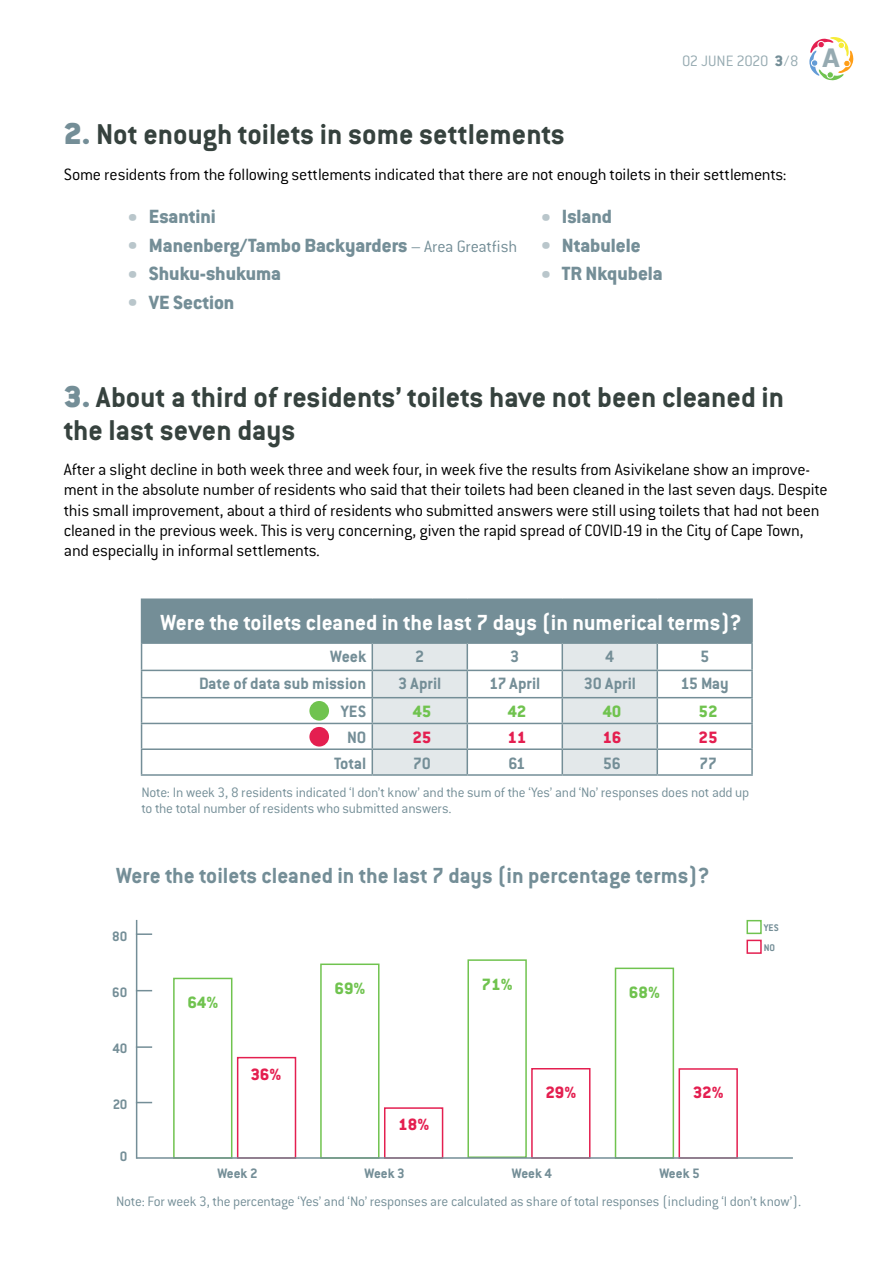
<style>
.page{position:relative;width:893px;height:1263px;background:#fff}
.page>*{position:absolute;margin:0;border:0;box-sizing:border-box;transform-origin:0 0}
.t1{font:700 31.5px/33px "Conduit ITC";color:#36423e}
.t2{font:700 24px "Conduit ITC";color:#748e97}
.t3{font:700 24px "Conduit ITC";color:#fff}
.t4{font:800 21px "Conduit ITC";color:#748e97}
.t5{font:300 18px/20.2px "Conduit ITC";letter-spacing:-.015em;color:#000}
.t6{font:700 18px "Conduit ITC";color:#748e97}
.t7{font:800 18px "Conduit ITC";color:#70c34f}
.t8{font:800 18px "Conduit ITC";color:#e41f50}
.t9{font:300 16.5px "Conduit ITC";letter-spacing:-.03em;color:#96aab1}
.t10{font:300 15px/16.5px "Conduit ITC";letter-spacing:-.015em;color:#748e97}
.t11{font:700 15px "Conduit ITC";color:#748e97}
.t12{font:700 10.65px/19.8px "Conduit ITC";color:#748e97}
.s1{font-weight:800;color:#748e97}
.s2{font-family:"Verdana";font-weight:700;font-size:25.2px}
.s3{font-weight:900;font-size:33px;color:#748e97}
.s4{color:#b9c6cb}
.s5{font-weight:300;font-size:18px}
</style>
<div class="page">
<svg style="left:809px;top:37px;width:45px;height:43px"></svg>
<div style="left:142px;top:599px;width:610px;height:44px;background:#748e97"></div>
<svg style="left:142px;top:644px;width:609px;height:130px"></svg>
<hr style="left:141px;top:748px;width:231px;height:2px;background:#748e97">
<hr style="left:141px;top:774px;width:231px;height:2px;background:#748e97">
<hr style="left:657px;top:723px;width:96px;height:1px;background:#748e97">
<hr style="left:141px;top:600px;width:1px;height:42px;background:#748e97">
<hr style="left:751px;top:600px;width:2px;height:42px;background:#748e97">
<hr style="left:141px;top:598px;width:231px;height:2px;background:#748e97">
<hr style="left:372px;top:598px;width:95px;height:2px;background:#748e97">
<hr style="left:467px;top:598px;width:95px;height:2px;background:#748e97">
<hr style="left:562px;top:598px;width:95px;height:2px;background:#748e97">
<hr style="left:657px;top:598px;width:96px;height:2px;background:#748e97">
<hr style="left:141px;top:642px;width:231px;height:2px;background:#748e97">
<hr style="left:141px;top:670px;width:231px;height:1px;background:#748e97">
<hr style="left:141px;top:697px;width:231px;height:1px;background:#748e97">
<hr style="left:372px;top:774px;width:95px;height:2px;background:#748e97">
<hr style="left:467px;top:774px;width:95px;height:2px;background:#748e97">
<hr style="left:656px;top:698px;width:2px;height:25px;background:#748e97">
<hr style="left:751px;top:698px;width:2px;height:25px;background:#748e97">
<hr style="left:656px;top:724px;width:2px;height:24px;background:#748e97">
<hr style="left:751px;top:724px;width:2px;height:24px;background:#748e97">
<hr style="left:657px;top:748px;width:96px;height:2px;background:#748e97">
<hr style="left:656px;top:750px;width:2px;height:24px;background:#748e97">
<hr style="left:751px;top:750px;width:2px;height:24px;background:#748e97">
<hr style="left:562px;top:774px;width:95px;height:2px;background:#748e97">
<hr style="left:657px;top:774px;width:96px;height:2px;background:#748e97">
<hr style="left:657px;top:642px;width:96px;height:2px;background:#748e97">
<hr style="left:656px;top:644px;width:2px;height:26px;background:#748e97">
<hr style="left:751px;top:644px;width:2px;height:26px;background:#748e97">
<hr style="left:657px;top:670px;width:96px;height:1px;background:#748e97">
<hr style="left:656px;top:671px;width:2px;height:26px;background:#748e97">
<hr style="left:751px;top:671px;width:2px;height:26px;background:#748e97">
<hr style="left:657px;top:697px;width:96px;height:1px;background:#748e97">
<hr style="left:141px;top:723px;width:231px;height:1px;background:#748e97">
<svg style="left:141px;top:644px;width:1px;height:130px"></svg>
<svg style="left:372px;top:643px;width:285px;height:132px"></svg>
<div style="left:309px;top:701px;width:20px;height:20px;background:#70c34f;border-radius:50%"></div>
<div style="left:309px;top:727px;width:20px;height:19px;background:#e41f50;border-radius:50%"></div>
<div style="left:746px;top:920px;width:16px;height:14px;border:2px solid #70c34f"></div>
<div style="left:746px;top:940px;width:16px;height:14px;border:2px solid #e41f50"></div>
<hr style="left:136px;top:920px;width:1px;height:239px;background:#748e97">
<svg style="left:137px;top:933px;width:15px;height:2px"></svg>
<svg style="left:137px;top:990px;width:15px;height:1px"></svg>
<svg style="left:137px;top:1046px;width:15px;height:2px"></svg>
<svg style="left:137px;top:1102px;width:15px;height:1px"></svg>
<div style="left:531px;top:1068px;width:59px;height:91px;background:#fff;border:2px solid #e41f50"></div>
<div style="left:467px;top:959px;width:60px;height:199px;background:#fff;border:2px solid #70c34f"></div>
<div style="left:678px;top:1068px;width:60px;height:91px;background:#fff;border:2px solid #e41f50"></div>
<div style="left:615px;top:967px;width:59px;height:192px;background:#fff;border:2px solid #70c34f"></div>
<div style="left:173px;top:978px;width:59px;height:181px;background:#fff;border:2px solid #70c34f"></div>
<div style="left:237px;top:1057px;width:59px;height:102px;background:#fff;border:2px solid #e41f50"></div>
<div style="left:384px;top:1107px;width:59px;height:52px;background:#fff;border:2px solid #e41f50"></div>
<div style="left:320px;top:963px;width:60px;height:196px;background:#fff;border:2px solid #70c34f"></div>
<hr style="left:137px;top:1157px;width:656px;height:2px;background:#748e97">
<p class="t9" style="left:682px;top:54px;width:159px">02 JUNE 2020 <span class="s1">3</span>/8 <span class="s2">A</span></p>
<h1 class="t1" style="left:64px;top:120px;width:503px"><span class="s3">2.</span> Not enough toilets in some settlements</h1>
<p class="t5" style="left:64px;top:165px;width:724px">Some residents from the following settlements indicated that there are not enough toilets in their settlements:</p>
<p class="t4" style="left:128px;top:209px;width:90px"><span class="s4">•</span> Esantini</p>
<p class="t4" style="left:541px;top:209px;width:73px"><span class="s4">•</span> Island</p>
<p class="t4" style="left:128px;top:238px;width:515px"><span class="s4">•</span> Manenberg/Tambo Backyarders <span class="s5">– Area Greatfish</span> <span class="s4">•</span> Ntabulele</p>
<p class="t4" style="left:128px;top:266px;width:155px"><span class="s4">•</span> Shuku-shukuma</p>
<p class="t4" style="left:541px;top:266px;width:123px"><span class="s4">•</span> TR Nkqubela</p>
<p class="t4" style="left:128px;top:295px;width:108px"><span class="s4">•</span> VE Section</p>
<h1 class="t1" style="left:64px;top:383px;width:722px"><span class="s3">3.</span> About a third of residents’ toilets have not been cleaned in the last seven days</h1>
<p class="t5" style="left:64px;top:460px;width:765px">After a slight decline in both week three and week four, in week five the results from Asivikelane show an improve&shy;ment in the absolute number of residents who said that their toilets had been cleaned in the last seven days. Despite this small improvement, about a third of residents who submitted answers were still using toilets that had not been cleaned in the previous week. This is very concerning, given the rapid spread of COVID-19 in the City of Cape Town, and especially in informal settlements.</p>
<h2 class="t3" style="left:161px;top:613px;width:582px">Were the toilets cleaned in the last 7 days (in numerical terms)?</h2>
<p class="t6" style="left:330px;top:649px;width:38px">Week</p>
<p class="t6" style="left:415px;top:649px;width:11px">2</p>
<p class="t6" style="left:510px;top:649px;width:11px">3</p>
<p class="t6" style="left:605px;top:649px;width:11px">4</p>
<p class="t6" style="left:700px;top:649px;width:11px">5</p>
<p class="t6" style="left:199px;top:676px;width:169px">Date of data sub mission</p>
<p class="t6" style="left:398px;top:676px;width:45px">3 April</p>
<p class="t6" style="left:489px;top:676px;width:53px">17 April</p>
<p class="t6" style="left:584px;top:676px;width:54px">30 April</p>
<p class="t6" style="left:680px;top:676px;width:50px">15 May</p>
<p class="t6" style="left:341px;top:704px;width:27px">YES</p>
<p class="t7" style="left:412px;top:706px;width:21px">45</p>
<p class="t7" style="left:507px;top:706px;width:21px">42</p>
<p class="t7" style="left:602px;top:706px;width:21px">40</p>
<p class="t7" style="left:698px;top:706px;width:21px">52</p>
<p class="t6" style="left:347px;top:730px;width:21px">NO</p>
<p class="t8" style="left:412px;top:732px;width:21px">25</p>
<p class="t8" style="left:507px;top:732px;width:21px">11</p>
<p class="t8" style="left:602px;top:732px;width:21px">16</p>
<p class="t8" style="left:698px;top:732px;width:21px">25</p>
<p class="t6" style="left:334px;top:756px;width:34px">Total</p>
<p class="t6" style="left:413px;top:756px;width:20px">70</p>
<p class="t6" style="left:508px;top:756px;width:18px">61</p>
<p class="t6" style="left:603px;top:756px;width:20px">56</p>
<p class="t6" style="left:699px;top:756px;width:19px">77</p>
<p class="t10" style="left:141px;top:785px;width:609px">Note: In week 3, 8 residents indicated ‘I don’t know’ and the sum of the ‘Yes’ and ‘No’ responses does not add up to the total number of residents who submitted answers.</p>
<h2 class="t2" style="left:116px;top:866px;width:595px">Were the toilets cleaned in the last 7 days (in percentage terms)?</h2>
<p class="t11" style="left:112px;top:930px;width:17px">80</p>
<p class="t11" style="left:112px;top:986px;width:17px">60</p>
<p class="t11" style="left:112px;top:1042px;width:17px">40</p>
<p class="t11" style="left:113px;top:1098px;width:16px">20</p>
<p class="t11" style="left:120px;top:1150px;width:9px">0</p>
<p class="t7" style="left:187px;top:997px;width:32px">64%</p>
<p class="t8" style="left:250px;top:1068px;width:32px">36%</p>
<p class="t11" style="left:217px;top:1167px;width:42px">Week 2</p>
<p class="t7" style="left:334px;top:982px;width:32px">69%</p>
<p class="t8" style="left:398px;top:1118px;width:32px">18%</p>
<p class="t11" style="left:365px;top:1167px;width:42px">Week 3</p>
<p class="t7" style="left:482px;top:978px;width:32px">71%</p>
<p class="t8" style="left:545px;top:1087px;width:32px">29%</p>
<p class="t11" style="left:512px;top:1167px;width:42px">Week 4</p>
<p class="t7" style="left:629px;top:986px;width:32px">68%</p>
<p class="t8" style="left:693px;top:1087px;width:32px">32%</p>
<p class="t11" style="left:659px;top:1167px;width:42px">Week 5</p>
<p class="t12" style="left:764px;top:918px;width:17px">YES<br>NO</p>
<p class="t10" style="left:116px;top:1194px;width:687px">Note: For week 3, the percentage ‘Yes’ and ‘No’ responses are calculated as share of total responses (including ‘I don’t know’).</p>
</div>
